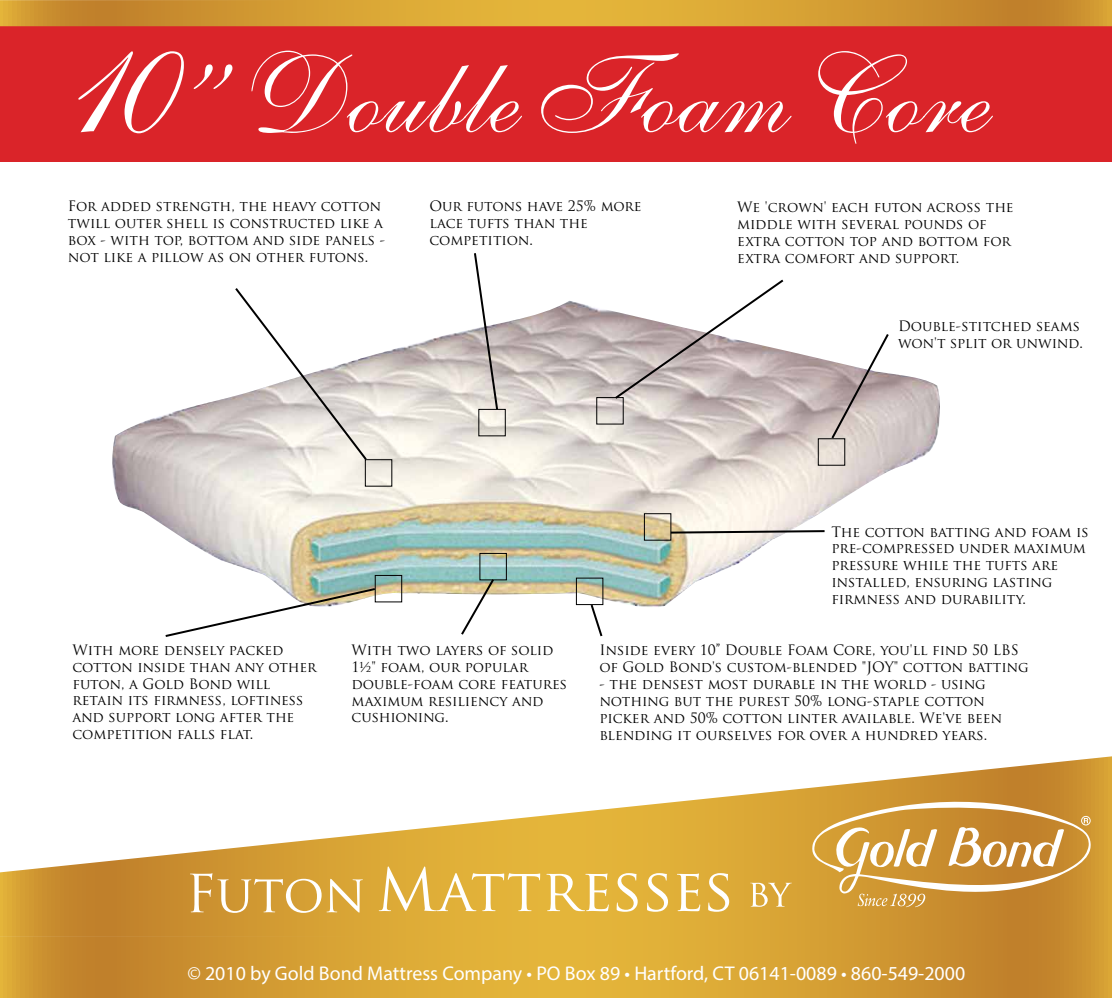
<style>
.page{position:relative;width:1112px;height:998px;background:#fff}
.page>*{position:absolute;margin:0;border:0;box-sizing:border-box;transform-origin:0 0}
.t1{font:111.5px "Shelley Allegro Script";color:#fff}
.t2{font:19.9px "Myriad Pro";color:#fff}
.t3{font:14px/16.8px "Trajan Pro";color:#000}
.s1{font-size:171.5px}
.s2{font-size:133.5px}
</style>
<div class="page">
<img style="left:112px;top:300px;width:828px;height:307px">
<svg style="left:233px;top:288px;width:135px;height:174px"></svg>
<svg style="left:459px;top:576px;width:36px;height:59px"></svg>
<div style="left:1px;top:26px;width:1110px;height:136px;background:#da2429"></div>
<div style="left:365px;top:459px;width:27px;height:27px;border:1px solid #000"></div>
<div style="left:596px;top:397px;width:27px;height:27px;border:1px solid #000"></div>
<div style="left:643px;top:513px;width:28px;height:27px;border:1px solid #000"></div>
<div style="left:817px;top:438px;width:28px;height:27px;border:1px solid #000"></div>
<div style="left:374px;top:574px;width:28px;height:28px;border:1px solid #000"></div>
<svg style="left:612px;top:279px;width:173px;height:121px"></svg>
<svg style="left:668px;top:529px;width:158px;height:5px"></svg>
<svg style="left:472px;top:253px;width:27px;height:158px"></svg>
<svg style="left:829px;top:332px;width:61px;height:108px"></svg>
<svg style="left:163px;top:586px;width:214px;height:51px"></svg>
<svg style="left:575px;top:577px;width:29px;height:60px"></svg>
<svg style="left:0;top:0;width:1111px;height:26px;background:#d39d33"></svg>
<svg style="left:0;top:756px;width:1111px;height:178px"></svg>
<svg style="left:0;top:934px;width:1111px;height:63px;background:#d39d33"></svg>
<svg style="left:808px;top:794px;width:283px;height:112px;background:#d3a254"></svg>
<svg style="left:378px;top:866px;width:162px;height:44px"></svg>
<svg style="left:546px;top:873px;width:62px;height:38px"></svg>
<svg style="left:616px;top:872px;width:21px;height:39px"></svg>
<svg style="left:646px;top:872px;width:22px;height:39px"></svg>
<svg style="left:676px;top:873px;width:24px;height:38px"></svg>
<svg style="left:708px;top:872px;width:21px;height:39px"></svg>
<svg style="left:750px;top:882px;width:41px;height:24px"></svg>
<svg style="left:190px;top:873px;width:173px;height:39px;background:#dbae5b"></svg>
<h1 class="t1" style="left:35px;top:30px;width:939px"><span class="s1">10</span><span class="s2">”</span> Double Foam Core</h1>
<p class="t3" style="left:68px;top:198px;width:319px">For added strength, the heavy cotton twill outer shell is constructed like a box - with top, bottom and side panels - not like a pillow as on other futons.</p>
<p class="t3" style="left:429px;top:198px;width:214px">Our futons have 25% more lace tufts than the competition.</p>
<p class="t3" style="left:737px;top:198px;width:278px">We 'crown' each futon across the middle with several pounds of extra cotton top and bottom for extra comfort and support.</p>
<p class="t3" style="left:897px;top:317px;width:186px">Double-stitched seams won't split or unwind.</p>
<p class="t3" style="left:72px;top:641px;width:245px">With more densely packed cotton inside than any other futon, a Gold Bond will retain its firmness, loftiness and support long after the competition falls flat.</p>
<p class="t3" style="left:351px;top:641px;width:217px">With two layers of solid<br>1½" foam, our popular double-foam core features maximum resiliency and cushioning.</p>
<p class="t3" style="left:831px;top:523px;width:259px">The cotton batting and foam is pre-compressed under maximum pressure while the tufts are installed, ensuring lasting firmness and durability.</p>
<p class="t3" style="left:599px;top:641px;width:430px">Inside every 10” Double Foam Core, you'll find 50 LBS of Gold Bond's custom-blended "JOY" cotton batting</p>
<p class="t3" style="left:599px;top:675px;width:404px">- the densest most durable in the world - using nothing but the purest 50% long-staple cotton picker and 50% cotton linter available. We've been blending it ourselves for over a hundred years.</p>
<h2 class="t2" style="left:187px;top:961px;width:779px">© 2010 by Gold Bond Mattress Company • PO Box 89 • Hartford, CT 06141-0089 • 860-549-2000</h2>
</div>
